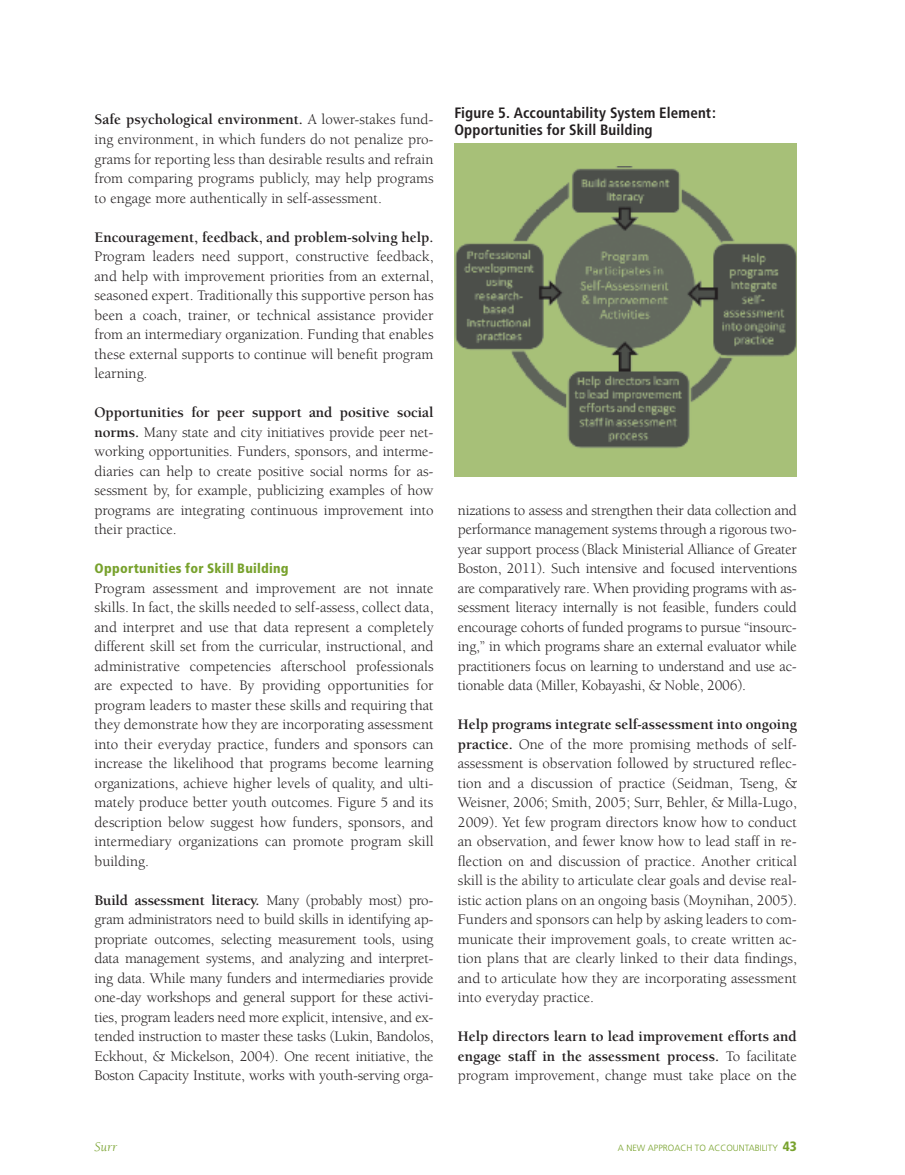
<style>
.page{position:relative;width:905px;height:1175px;background:#fff}
.page>*{position:absolute;margin:0;border:0;box-sizing:border-box;transform-origin:0 0}
.t1{font:15px/19.5px "Berkeley";color:#231f20;text-align:justify}
.t2{font:700 15px/19.5px "Berkeley";color:#231f20;text-align:justify}
.t3{font:700 condensed 15px/16.5px "Frutiger";letter-spacing:.005em;color:#231f20}
.t4{font:900 condensed 13.5px "Frutiger";letter-spacing:.02em;color:#78a22d}
.t5{font:italic 13.5px "Berkeley";color:#78a22d}
.t6{font:300 9px "Frutiger";color:#78a22d}
.s1{font-weight:700}
.s2{font-weight:400}
.s3{font-weight:900;font-stretch:condensed;font-size:13.5px}
</style>
<div class="page">
<div style="left:454px;top:143px;width:342px;height:333px;background:#a7c078"></div>
<img style="left:455px;top:166px;width:341px;height:282px">
<p class="t1" style="left:94px;top:110px;width:340px"><span class="s1">Safe psychological environment.</span> A lower-stakes fund&shy;ing environment, in which funders do not penalize pro&shy;grams for reporting less than desirable results and refrain from comparing programs publicly, may help programs to engage more authentically in self-assessment.</p>
<p class="t2" style="left:94px;top:227px;width:340px">Encouragement, feedback, and problem-solving help.</p>
<p class="t1" style="left:94px;top:247px;width:340px">Program leaders need support, constructive feedback, and help with improvement priorities from an external, seasoned expert. Traditionally this supportive person has been a coach, trainer, or technical assistance provider from an intermediary organization. Funding that enables these external supports to continue will benefit program learning.</p>
<p class="t1" style="left:94px;top:403px;width:340px"><span class="s1">Opportunities for peer support and positive social norms.</span> Many state and city initiatives provide peer net&shy;working opportunities. Funders, sponsors, and interme&shy;diaries can help to create positive social norms for as&shy;sessment by, for example, publicizing examples of how programs are integrating continuous improvement into their practice.</p>
<p class="t4" style="left:94px;top:560px;width:196px">Opportunities for Skill Building</p>
<p class="t1" style="left:94px;top:578px;width:340px">Program assessment and improvement are not innate skills. In fact, the skills needed to self-assess, collect data, and interpret and use that data represent a completely different skill set from the curricular, instructional, and administrative competencies afterschool professionals are expected to have. By providing opportunities for program leaders to master these skills and requiring that they demonstrate how they are incorporating assessment into their everyday practice, funders and sponsors can increase the likelihood that programs become learning organizations, achieve higher levels of quality, and ulti&shy;mately produce better youth outcomes. Figure 5 and its description below suggest how funders, sponsors, and intermediary organizations can promote program skill building.</p>
<p class="t1" style="left:94px;top:890px;width:340px"><span class="s1">Build assessment literacy.</span> Many (probably most) pro&shy;gram administrators need to build skills in identifying ap&shy;propriate outcomes, selecting measurement tools, using data management systems, and analyzing and interpret&shy;ing data. While many funders and intermediaries provide one-day workshops and general support for these activi&shy;ties, program leaders need more explicit, intensive, and ex&shy;tended instruction to master these tasks (Lukin, Bandolos, Eckhout, &amp; Mickelson, 2004). One recent initiative, the Boston Capacity Institute, works with youth-serving orga-</p>
<p class="t3" style="left:454px;top:105px;width:263px">Figure 5. Accountability System Element:<br>Opportunities for Skill Building</p>
<p class="t1" style="left:458px;top:500px;width:340px">nizations to assess and strengthen their data collection and performance management systems through a rigorous two&shy;year support process (Black Ministerial Alliance of Greater Boston, 2011). Such intensive and focused interventions are comparatively rare. When providing programs with as&shy;sessment literacy internally is not feasible, funders could encourage cohorts of funded programs to pursue “insourc&shy;ing,” in which programs share an external evaluator while practitioners focus on learning to understand and use ac&shy;tionable data (Miller, Kobayashi, &amp; Noble, 2006).</p>
<p class="t1" style="left:458px;top:715px;width:340px"><span class="s1">Help programs integrate self-assessment into ongoing practice.</span> One of the more promising methods of self&shy;assessment is observation followed by structured reflec&shy;tion and a discussion of practice (Seidman, Tseng, &amp; Weisner, 2006; Smith, 2005; Surr, Behler, &amp; Milla-Lugo, 2009). Yet few program directors know how to conduct an observation, and fewer know how to lead staff in re&shy;flection on and discussion of practice. Another critical skill is the ability to articulate clear goals and devise real&shy;istic action plans on an ongoing basis (Moynihan, 2005).<br>Funders and sponsors can help by asking leaders to com&shy;municate their improvement goals, to create written ac&shy;tion plans that are clearly linked to their data findings, and to articulate how they are incorporating assessment into everyday practice.</p>
<p class="t2" style="left:458px;top:1027px;width:340px">Help directors learn to lead improvement efforts and engage staff in the assessment process. <span class="s2">To facilitate program improvement, change must take place on the</span></p>
<p class="t5" style="left:94px;top:1139px;width:24px">Surr</p>
<p class="t6" style="left:618px;top:1142px;width:180px">A NEW APPROACH TO ACCOUNTABILITY <span class="s3">43</span></p>
</div>
